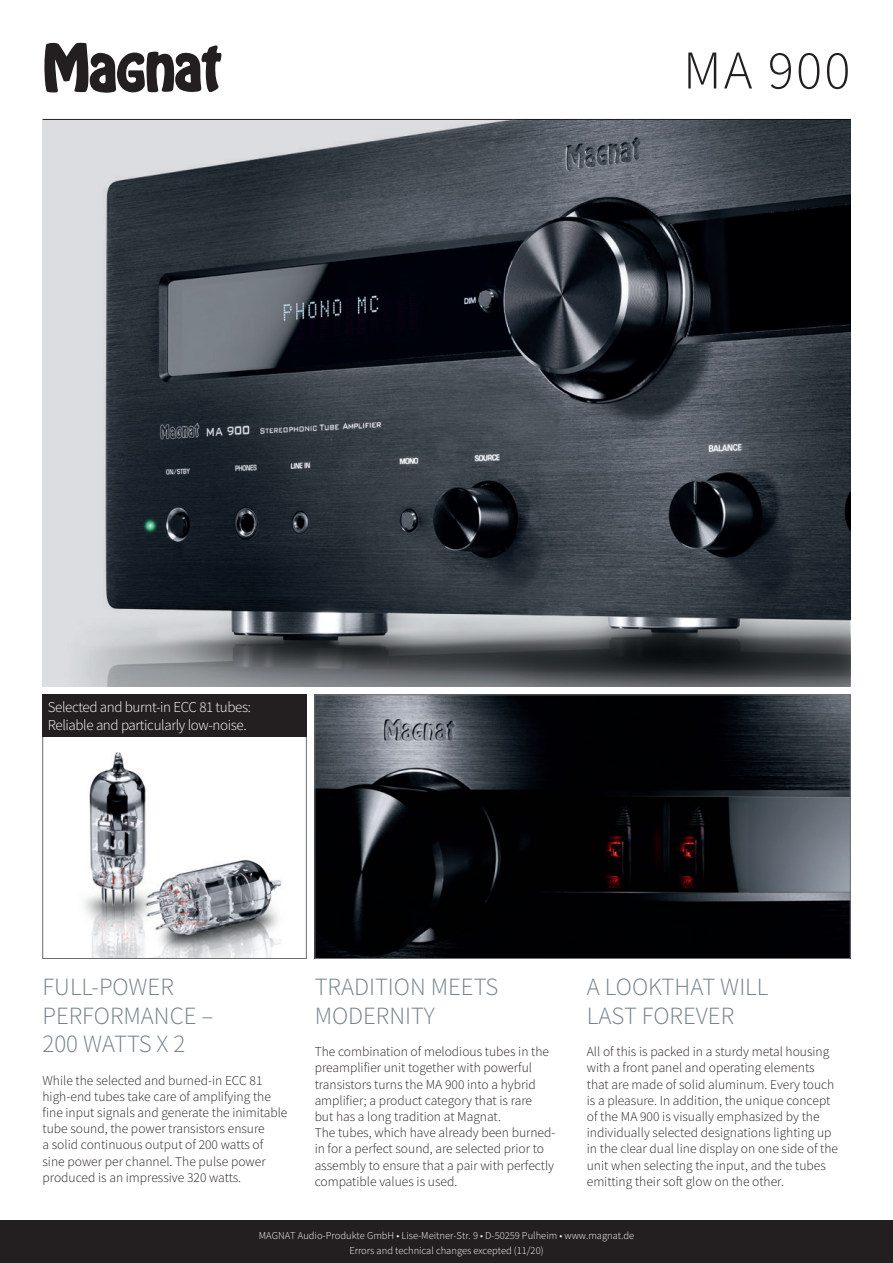
<style>
.page{position:relative;width:893px;height:1263px;background:#fff}
.page>*{position:absolute;margin:0;border:0;box-sizing:border-box;transform-origin:0 0}
.t1{font:300 54.6px "Source Sans Pro";color:#231f20}
.t2{font:300 24.75px/28.5px "Source Sans Pro";color:#72818b}
.t3{font:300 15px/18px "Source Sans Pro";letter-spacing:-.025em;color:#fff}
.t4{font:300 13.5px/16.2px "Source Sans Pro";color:#231f20}
.t5{font:300 10.5px/14.5px "Source Sans Pro";color:#fff;text-align:center}
</style>
<div class="page">
<svg style="left:44px;top:43px;width:177px;height:50px"></svg>
<div style="left:0;top:1220px;width:893px;height:43px;background:#231f20"></div>
<hr style="left:43px;top:119px;width:807px;height:1px;background:#231f20">
<img style="left:43px;top:120px;width:807px;height:567px">
<img style="left:107px;top:120px;width:743px;height:520px">
<img style="left:317px;top:697px;width:531px;height:260px">
<div style="left:315px;top:695px;width:535px;height:264px;border:1px solid #6c6d70"></div>
<img style="left:83px;top:752px;width:199px;height:205px">
<div style="left:43px;top:695px;width:264px;height:264px;border:1px solid #6c6d70"></div>
<div style="left:43px;top:695px;width:264px;height:42px;background:#231f20"></div>
<h1 class="t1" style="left:683px;top:37px;width:169px">MA 900</h1>
<p class="t3" style="left:48px;top:698px;width:205px">Selected and burnt-in ECC 81 tubes:<br>Reliable and particularly low-noise.</p>
<p class="t2" style="left:43px;top:973px;width:172px">FULL-POWER<br>PERFORMANCE –<br>200 WATTS X 2</p>
<p class="t4" style="left:43px;top:1072px;width:246px">While the selected and burned-in ECC 81 high-end tubes take care of amplifying the fine input signals and generate the inimitable tube sound, the power transistors ensure<br>a solid continuous output of 200 watts of sine power per channel. The pulse power produced is an impressive 320 watts.</p>
<p class="t2" style="left:315px;top:973px;width:185px">TRADITION MEETS<br>MODERNITY</p>
<p class="t4" style="left:315px;top:1043px;width:242px">The combination of melodious tubes in the preamplifier unit together with powerful transistors turns the MA 900 into a hybrid amplifier; a product category that is rare<br>but has a long tradition at Magnat.<br>The tubes, which have already been burned&shy;in for a perfect sound, are selected prior to assembly to ensure that a pair with perfectly compatible values is used.</p>
<p class="t2" style="left:587px;top:973px;width:183px">A LOOKTHAT WILL<br>LAST FOREVER</p>
<p class="t4" style="left:587px;top:1043px;width:253px">All of this is packed in a sturdy metal housing with a front panel and operating elements that are made of solid aluminum. Every touch is a pleasure. In addition, the unique concept of the MA 900 is visually emphasized by the individually selected designations lighting up in the clear dual line display on one side of the unit when selecting the input, and the tubes emitting their soft glow on the other.</p>
<p class="t5" style="left:259px;top:1228px;width:377px">MAGNAT Audio-Produkte GmbH • Lise-Meitner-Str. 9 • D-50259 Pulheim • www.magnat.de<br>Errors and technical changes excepted (11/20)</p>
</div>
